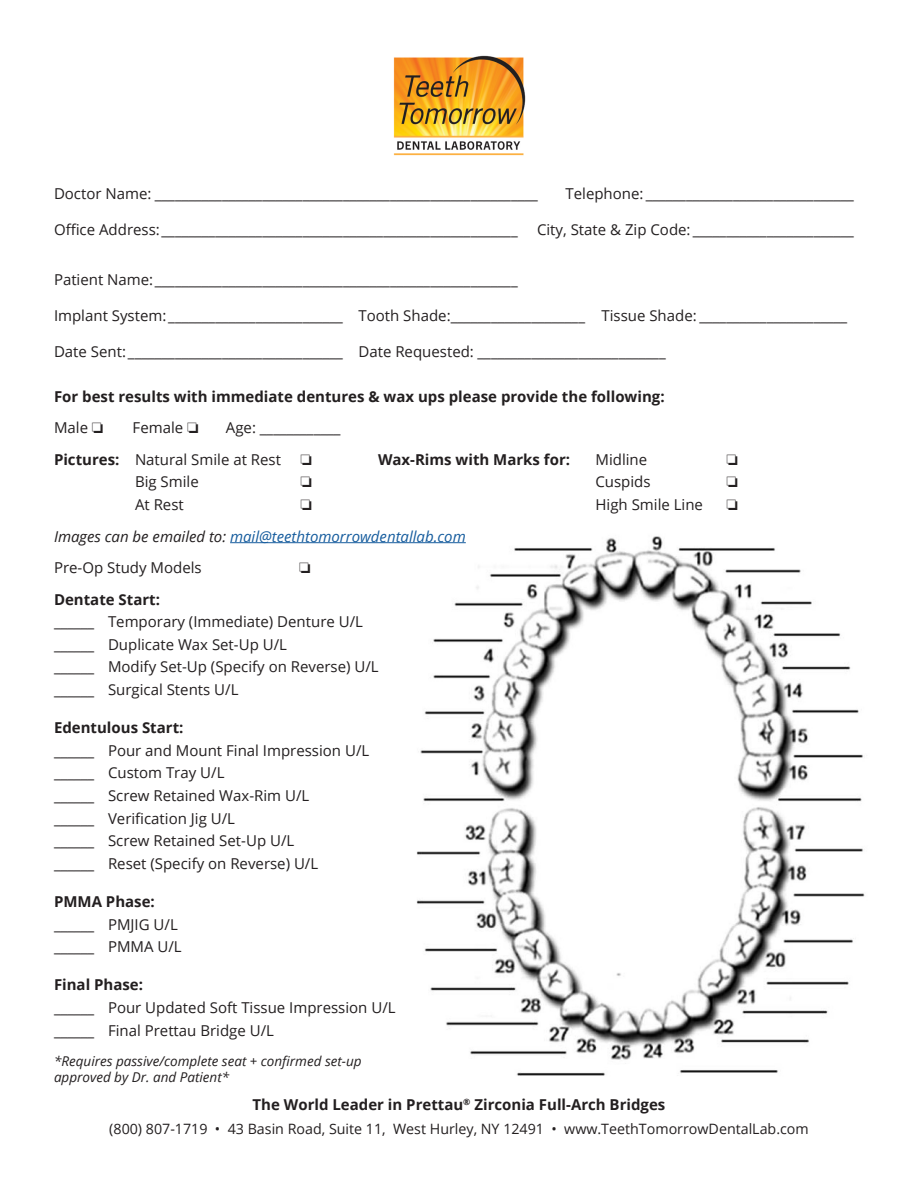
<style>
.page{position:relative;width:918px;height:1188px;background:#fff}
.page>*{position:absolute;margin:0;border:0;box-sizing:border-box;transform-origin:0 0}
.t1{font:15px "Open Sans";color:#231f20}
.t2{font:700 15px "Open Sans";color:#231f20}
.t3{font:italic 15px "Open Sans";color:#175d9e}
.t4{font:14.25px "Open Sans";color:#231f20}
.t5{font:italic 13.5px "Open Sans";color:#231f20}
.s1{font-weight:700}
.s2{color:#231f20}
</style>
<div class="page">
<img style="left:406px;top:536px;width:459px;height:540px">
<img style="left:393px;top:55px;width:133px;height:101px">
<hr style="left:230px;top:542px;width:236px;height:1px;background:#175d9e">
<p class="t1" style="left:54px;top:184px;width:485px">Doctor Name: _________________________________________________________</p>
<p class="t1" style="left:566px;top:184px;width:290px">Telephone: _______________________________</p>
<p class="t1" style="left:54px;top:220px;width:465px">Office Address: _____________________________________________________</p>
<p class="t1" style="left:537px;top:220px;width:319px">City, State &amp; Zip Code: ________________________</p>
<p class="t1" style="left:54px;top:269px;width:465px">Patient Name:______________________________________________________</p>
<p class="t1" style="left:54px;top:305px;width:795px">Implant System: __________________________ Tooth Shade:____________________ Tissue Shade: ______________________</p>
<p class="t1" style="left:54px;top:341px;width:613px">Date Sent: ________________________________ Date Requested: ____________________________</p>
<p class="t2" style="left:54px;top:386px;width:612px">For best results with immediate dentures &amp; wax ups please provide the following:</p>
<p class="t1" style="left:54px;top:418px;width:51px">Male □</p>
<p class="t1" style="left:133px;top:418px;width:67px">Female □</p>
<p class="t1" style="left:226px;top:418px;width:116px">Age: ____________</p>
<p class="t1" style="left:54px;top:449px;width:229px"><span class="s1">Pictures:</span> Natural Smile at Rest</p>
<p class="t2" style="left:378px;top:449px;width:194px">Wax-Rims with Marks for:</p>
<p class="t1" style="left:596px;top:449px;width:53px">Midline</p>
<p class="t1" style="left:135px;top:472px;width:65px">Big Smile</p>
<p class="t1" style="left:596px;top:472px;width:57px">Cuspids</p>
<p class="t1" style="left:135px;top:494px;width:50px">At Rest</p>
<p class="t1" style="left:596px;top:494px;width:109px">High Smile Line</p>
<p class="t3" style="left:54px;top:526px;width:413px"><span class="s2">Images can be emailed to:</span> mail@teethtomorrowdentallab.com</p>
<p class="t1" style="left:54px;top:557px;width:149px">Pre-Op Study Models</p>
<p class="t2" style="left:54px;top:589px;width:108px">Dentate Start:</p>
<p class="t1" style="left:54px;top:611px;width:310px">______ Temporary (Immediate) Denture U/L</p>
<p class="t1" style="left:54px;top:634px;width:235px">______ Duplicate Wax Set-Up U/L</p>
<p class="t1" style="left:54px;top:657px;width:326px">______ Modify Set-Up (Specify on Reverse) U/L</p>
<p class="t1" style="left:54px;top:679px;width:186px">______ Surgical Stents U/L</p>
<p class="t2" style="left:54px;top:717px;width:131px">Edentulous Start:</p>
<p class="t1" style="left:54px;top:740px;width:317px">______ Pour and Mount Final Impression U/L</p>
<p class="t1" style="left:54px;top:763px;width:172px">______ Custom Tray U/L</p>
<p class="t1" style="left:54px;top:785px;width:257px">______ Screw Retained Wax-Rim U/L</p>
<p class="t1" style="left:54px;top:808px;width:183px">______ Verification Jig U/L</p>
<p class="t1" style="left:54px;top:830px;width:242px">______ Screw Retained Set-Up U/L</p>
<p class="t1" style="left:54px;top:853px;width:266px">______ Reset (Specify on Reverse) U/L</p>
<p class="t2" style="left:54px;top:891px;width:102px">PMMA Phase:</p>
<p class="t1" style="left:54px;top:914px;width:125px">______ PMJIG U/L</p>
<p class="t1" style="left:54px;top:936px;width:129px">______ PMMA U/L</p>
<p class="t2" style="left:54px;top:974px;width:91px">Final Phase:</p>
<p class="t1" style="left:54px;top:997px;width:343px">______ Pour Updated Soft Tissue Impression U/L</p>
<p class="t1" style="left:54px;top:1021px;width:221px">______ Final Prettau Bridge U/L</p>
<p class="t5" style="left:54px;top:1052px;width:309px">*Requires passive/complete seat + confirmed set-up</p>
<p class="t5" style="left:54px;top:1068px;width:177px">approved by Dr. and Patient*</p>
<p class="t2" style="left:253px;top:1094px;width:414px">The World Leader in Prettau<sup>®</sup> Zirconia Full-Arch Bridges</p>
<p class="t4" style="left:109px;top:1119px;width:701px">(800) 807-1719 • 43 Basin Road, Suite 11, West Hurley, NY 12491 • www.TeethTomorrowDentalLab.com</p>
</div>
